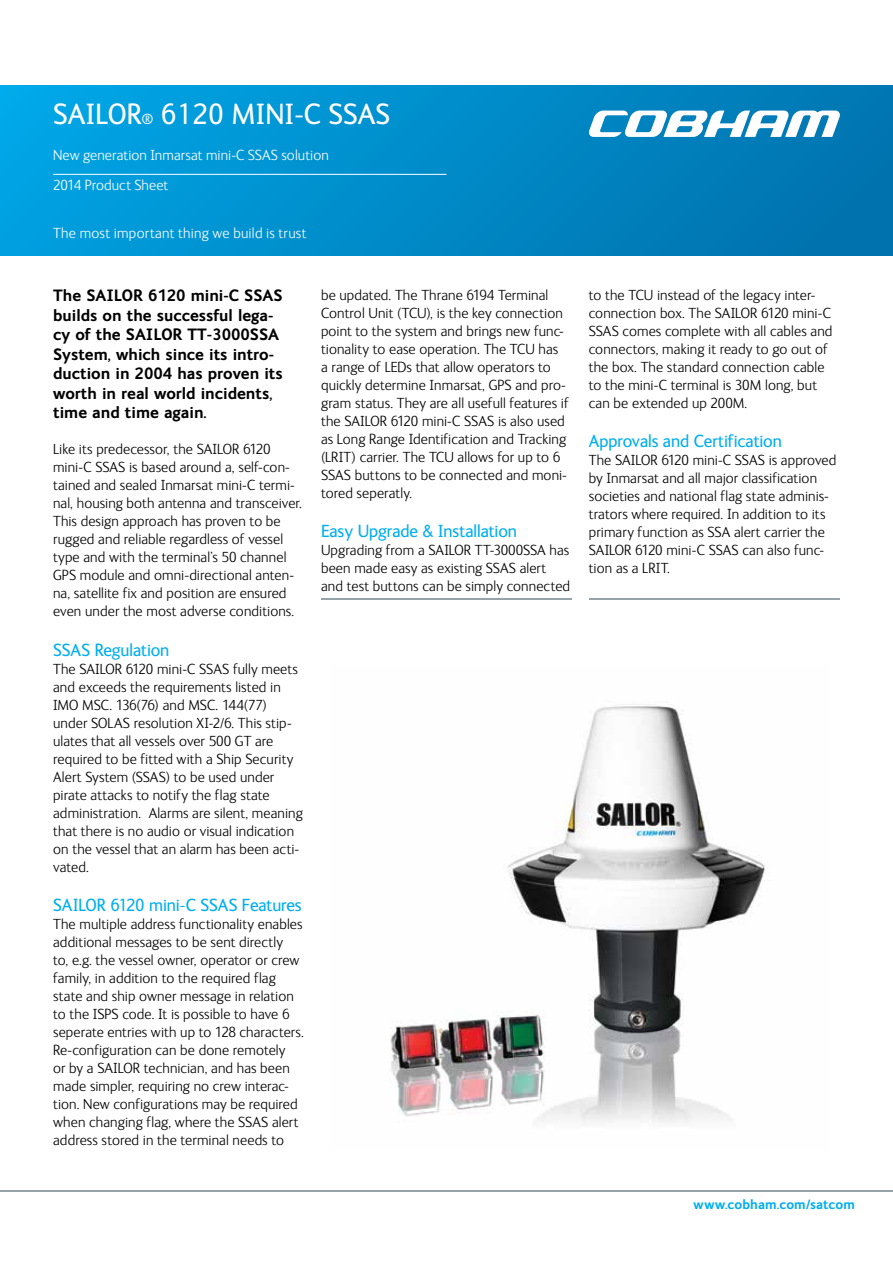
<style>
.page{position:relative;width:893px;height:1263px;background:#fff}
.page>*{position:absolute;margin:0;border:0;box-sizing:border-box;transform-origin:0 0}
.t1{font:30px "FS Ingrid";color:#fff}
.t2{font:18px "FS Ingrid";letter-spacing:-.005em;color:#00aeef}
.t3{font:700 16.5px/19.5px "FS Ingrid";color:#000}
.t4{font:300 15px/18px "FS Ingrid";letter-spacing:.005em;color:#000}
.t5{font:300 15px/30.8px "FS Ingrid";letter-spacing:.01em;color:#fff}
.t6{font:700 13.5px "FS Ingrid";letter-spacing:.005em;color:#00aeef}
.s1{font-size:15px}
</style>
<div class="page">
<hr style="left:0;top:1191px;width:893px;height:1px;background:#95a3ab">
<div style="left:0;top:85px;width:893px;height:170px;background:linear-gradient(to right,#00a4e5,#0072ad)"></div>
<svg style="left:588px;top:111px;width:253px;height:26px"></svg>
<img style="left:390px;top:704px;width:378px;height:419px">
<hr style="left:321px;top:599px;width:251px;height:1px;background:#95a3ab">
<hr style="left:589px;top:599px;width:251px;height:1px;background:#95a3ab">
<hr style="left:53px;top:174px;width:393px;height:1px;background:#fff">
<h1 class="t1" style="left:53px;top:98px;width:339px">SAILOR<span class="s1">®</span> 6120 MINI-C SSAS</h1>
<p class="t5" style="left:53px;top:140px;width:277px">New generation Inmarsat mini-C SSAS solution<br>2014 Product Sheet</p>
<p class="t5" style="left:53px;top:218px;width:255px">The most important thing we build is trust</p>
<p class="t3" style="left:53px;top:286px;width:231px">The SAILOR 6120 mini-C SSAS builds on the successful lega&shy;cy of the SAILOR TT-3000SSA<br>System, which since its intro&shy;duction in 2004 has proven its worth in real world incidents, time and time again.</p>
<p class="t4" style="left:53px;top:440px;width:250px">Like its predecessor, the SAILOR 6120 mini-C SSAS is based around a, self-con&shy;tained and sealed Inmarsat mini-C termi&shy;nal, housing both antenna and transceiver.<br>This design approach has proven to be rugged and reliable regardless of vessel type and with the terminal’s 50 channel GPS module and omni-directional anten&shy;na, satellite fix and position are ensured even under the most adverse conditions.</p>
<p class="t2" style="left:53px;top:640px;width:118px">SSAS Regulation</p>
<p class="t4" style="left:53px;top:660px;width:251px">The SAILOR 6120 mini-C SSAS fully meets and exceeds the requirements listed in IMO MSC. 136(76) and MSC. 144(77) under SOLAS resolution XI-2/6. This stip&shy;ulates that all vessels over 500 GT are required to be fitted with a Ship Security Alert System (SSAS) to be used under pirate attacks to notify the flag state administration. Alarms are silent, meaning that there is no audio or visual indication on the vessel that an alarm has been acti&shy;vated.</p>
<p class="t2" style="left:53px;top:896px;width:250px">SAILOR 6120 mini-C SSAS Features</p>
<p class="t4" style="left:53px;top:916px;width:252px">The multiple address functionality enables additional messages to be sent directly<br>to, e.g. the vessel owner, operator or crew family, in addition to the required flag state and ship owner message in relation to the ISPS code. It is possible to have 6 seperate entries with up to 128 characters.<br>Re-configuration can be done remotely<br>or by a SAILOR technician, and has been made simpler, requiring no crew interac&shy;tion. New configurations may be required when changing flag, where the SSAS alert address stored in the terminal needs to</p>
<p class="t4" style="left:321px;top:286px;width:249px">be updated. The Thrane 6194 Terminal Control Unit (TCU), is the key connection point to the system and brings new func&shy;tionality to ease operation. The TCU has<br>a range of LEDs that allow operators to quickly determine Inmarsat, GPS and pro&shy;gram status. They are all usefull features if the SAILOR 6120 mini-C SSAS is also used as Long Range Identification and Tracking (LRIT) carrier. The TCU allows for up to 6<br>SSAS buttons to be connected and moni&shy;tored seperatly.</p>
<p class="t2" style="left:321px;top:522px;width:197px">Easy Upgrade &amp; Installation</p>
<p class="t4" style="left:321px;top:542px;width:251px">Upgrading from a SAILOR TT-3000SSA has been made easy as existing SSAS alert and test buttons can be simply connected</p>
<p class="t4" style="left:589px;top:286px;width:245px">to the TCU instead of the legacy inter&shy;connection box. The SAILOR 6120 mini-C SSAS comes complete with all cables and connectors, making it ready to go out of the box. The standard connection cable to the mini-C terminal is 30M long, but can be extended up 200M.</p>
<p class="t2" style="left:589px;top:432px;width:195px">Approvals and Certification</p>
<p class="t4" style="left:589px;top:452px;width:249px">The SAILOR 6120 mini-C SSAS is approved by Inmarsat and all major classification societies and national flag state adminis&shy;trators where required. In addition to its primary function as SSA alert carrier the SAILOR 6120 mini-C SSAS can also func&shy;tion as a LRIT.</p>
<p class="t6" style="left:694px;top:1197px;width:163px">www.cobham.com/satcom</p>
</div>
